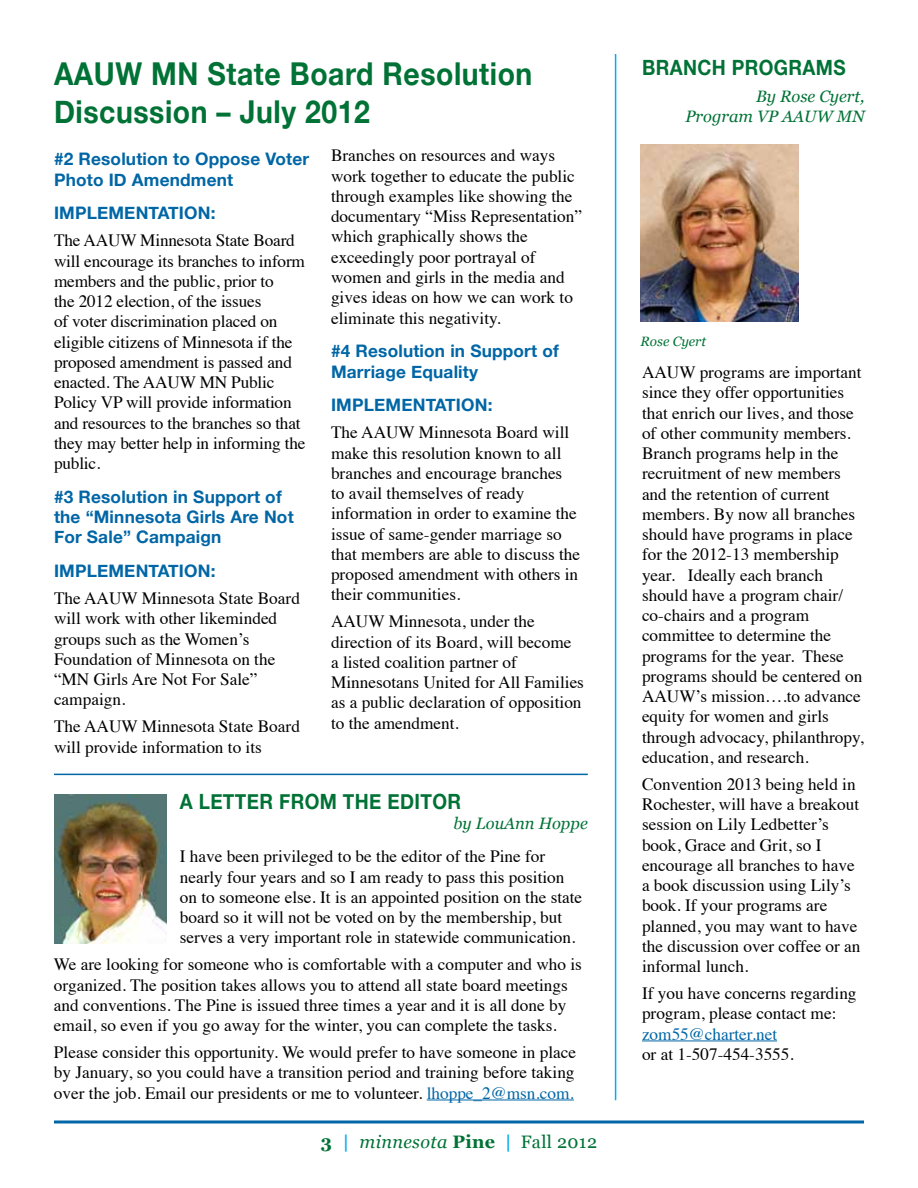
<style>
.page{position:relative;width:918px;height:1188px;background:#fff}
.page>*{position:absolute;margin:0;border:0;box-sizing:border-box;transform-origin:0 0}
.t1{font:700 31.5px/37.8px "Helvetica Neue";letter-spacing:.02em;color:#007236;scale:.9 1}
.t2{font:700 21px "Helvetica Neue";letter-spacing:.02em;color:#007236;scale:.9 1}
.t3{font:italic 18px "Georgia";letter-spacing:.02em;color:#007236}
.t4{font:17.25px/20.2px "Times";color:#000}
.t5{font:700 17.25px/20.2px "Helvetica Neue";letter-spacing:.01em;color:#0066a6}
.t6{font:17.25px "Times";color:#0066a6}
.t7{font:italic 16.5px/19.8px "Georgia";color:#007236;text-align:right}
.t8{font:italic 13.5px "Georgia";color:#007236}
.s1{color:#0066a6}
.s2{font-weight:700;font-style:normal}
.s3{font-weight:700;font-style:normal;color:#00aeef}
.s4{font-style:normal}
</style>
<div class="page">
<svg style="left:54px;top:1120px;width:810px;height:4px;background:#3f8cbc"></svg>
<hr style="left:615px;top:54px;width:1px;height:1046px;background:#00aeef">
<hr style="left:642px;top:1041px;width:135px;height:1px;background:#0066a6">
<img style="left:640px;top:145px;width:158px;height:177px">
<hr style="left:54px;top:774px;width:534px;height:1px;background:#0066a6">
<hr style="left:427px;top:1100px;width:147px;height:1px;background:#0066a6">
<img style="left:54px;top:795px;width:112px;height:149px">
<h1 class="t1" style="left:54px;top:54px;width:533px">AAUW MN State Board Resolution<br>Discussion – July 2012</h1>
<p class="t2" style="left:642px;top:55px;width:32px">Branc</p>
<p class="t2" style="left:712px;top:55px;width:54px">h Program</p>
<p class="t2" style="left:833px;top:55px;width:15px">s</p>
<p class="t7" style="left:686px;top:86px;width:181px">By Rose Cyert,<br>Program VP AAUW MN</p>
<p class="t5" style="left:54px;top:149px;width:257px">#2 Resolution to Oppose Voter<br>Photo ID Amendment</p>
<p class="t5" style="left:54px;top:203px;width:163px">IMPLEMENTATION:</p>
<p class="t4" style="left:54px;top:229px;width:253px">The AAUW Minnesota State Board will encourage its branches to inform members and the public, prior to<br>the 2012 election, of the issues<br>of voter discrimination placed on eligible citizens of Minnesota if the proposed amendment is passed and enacted. The AAUW MN Public<br>Policy VP will provide information and resources to the branches so that they may better help in informing the public.</p>
<p class="t5" style="left:54px;top:486px;width:241px">#3 Resolution in Support of the “Minnesota Girls Are Not<br>For Sale” Campaign</p>
<p class="t5" style="left:54px;top:560px;width:163px">IMPLEMENTATION:</p>
<p class="t4" style="left:54px;top:587px;width:247px">The AAUW Minnesota State Board will work with other likeminded groups such as the Women’s<br>Foundation of Minnesota on the “MN Girls Are Not For Sale” campaign.</p>
<p class="t4" style="left:54px;top:715px;width:247px">The AAUW Minnesota State Board will provide information to its</p>
<p class="t4" style="left:331px;top:144px;width:253px">Branches on resources and ways work together to educate the public through examples like showing the documentary “Miss Representation” which graphically shows the exceedingly poor portrayal of women and girls in the media and gives ideas on how we can work to eliminate this negativity.</p>
<p class="t5" style="left:331px;top:341px;width:229px">#4 Resolution in Support of<br>Marriage Equality</p>
<p class="t5" style="left:331px;top:395px;width:163px">IMPLEMENTATION:</p>
<p class="t4" style="left:331px;top:421px;width:251px">The AAUW Minnesota Board will make this resolution known to all branches and encourage branches<br>to avail themselves of ready information in order to examine the issue of same-gender marriage so that members are able to discuss the proposed amendment with others in their communities.</p>
<p class="t4" style="left:331px;top:610px;width:255px">AAUW Minnesota, under the direction of its Board, will become<br>a listed coalition partner of<br>Minnesotans United for All Families as a public declaration of opposition to the amendment.</p>
<p class="t2" style="left:180px;top:788px;width:127px">A Letter from</p>
<p class="t2" style="left:343px;top:788px;width:116px">the Editor</p>
<p class="t7" style="left:453px;top:813px;width:136px">by LouAnn Hoppe</p>
<p class="t4" style="left:180px;top:845px;width:404px">I have been privileged to be the editor of the Pine for nearly four years and so I am ready to pass this position on to someone else. It is an appointed position on the state board so it will not be voted on by the membership, but serves a very important role in statewide communication.</p>
<p class="t4" style="left:54px;top:953px;width:530px">We are looking for someone who is comfortable with a computer and who is organized. The position takes allows you to attend all state board meetings and conventions. The Pine is issued three times a year and it is all done by email, so even if you go away for the winter, you can complete the tasks.</p>
<p class="t4" style="left:54px;top:1041px;width:524px;text-align:justify">Please consider this opportunity. We would prefer to have someone in place by January, so you could have a transition period and training before taking over the job. Email our presidents or me to volunteer. <span class="s1">lhoppe_2@msn.com.</span></p>
<p class="t3" style="left:321px;top:1131px;width:278px"><span class="s2">3</span> <span class="s3">|</span> minnesota <span class="s2">Pine</span> <span class="s3">|</span> <span class="s4">Fall 2012</span></p>
<p class="t8" style="left:641px;top:333px;width:67px">Rose Cyert</p>
<p class="t4" style="left:642px;top:361px;width:223px">AAUW programs are important since they offer opportunities that enrich our lives, and those of other community members.<br>Branch programs help in the recruitment of new members and the retention of current members. By now all branches should have programs in place for the 2012-13 membership year. Ideally each branch should have a program chair/ co-chairs and a program committee to determine the programs for the year. These programs should be centered on<br>AAUW’s mission….to advance equity for women and girls through advocacy, philanthropy, education, and research.</p>
<p class="t4" style="left:642px;top:773px;width:220px">Convention 2013 being held in<br>Rochester, will have a breakout session on Lily Ledbetter’s book, Grace and Grit, so I encourage all branches to have a book discussion using Lily’s book. If your programs are planned, you may want to have the discussion over coffee or an informal lunch.</p>
<p class="t4" style="left:642px;top:982px;width:216px">If you have concerns regarding program, please contact me:</p>
<p class="t6" style="left:642px;top:1018px;width:137px">zom55@charter.net</p>
<p class="t4" style="left:642px;top:1043px;width:153px">or at 1-507-454-3555.</p>
</div>
